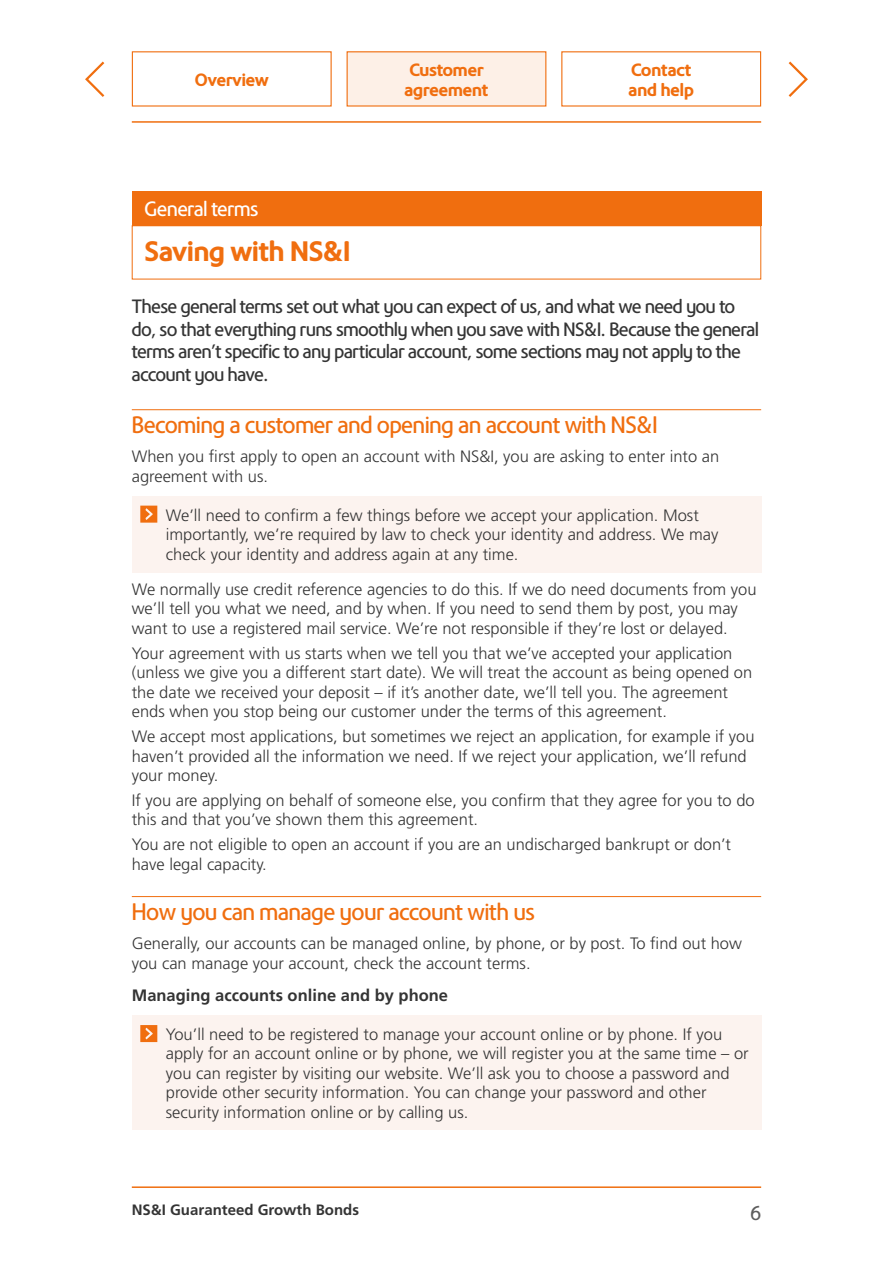
<style>
.page{position:relative;width:893px;height:1263px;background:#fff}
.page>*{position:absolute;margin:0;border:0;box-sizing:border-box;transform-origin:0 0}
.t1{font:700 28.5px "NS&I Face";color:#f06e0f}
.Ts_and_Cs_A_HEADINGS{font:24px "NS&I Face";color:#f06e0f}
.CHAPTER_B__HEADINGS{font:21px "NS&I Face";color:#fff}
.t2{font:21px "NS&I Face";color:#5d5d5d}
.INTRODUCTION{font:19.5px/22.5px "NS&I Face";letter-spacing:-.005em;color:#343434}
.t3{font:700 18px/19.5px "NS&I Face";color:#f06e0f}
.TEXT{font:300 16.5px/19.5px "Frutiger";color:#343434}
.HIGHLIGHT{font:300 16.5px/19.5px "Frutiger";color:#343434}
.Ts_and_Cs_B_HEADINGS{font:700 16.5px "Frutiger";color:#343434}
.t4{font:700 15px "Frutiger";color:#343434}
.s1{color:#fff}
</style>
<div class="page">
<hr style="left:132px;top:121px;width:629px;height:2px;background:#f06e0f">
<svg style="left:85px;top:61px;width:20px;height:36px"></svg>
<svg style="left:788px;top:61px;width:20px;height:36px"></svg>
<div style="left:347px;top:52px;width:199px;height:54px;background:#fdf0e7"></div>
<div style="left:347px;top:51px;width:199px;height:56px;border:1px solid #f06e0f"></div>
<div style="left:132px;top:225px;width:629px;height:54px;background:#fff;border:1px solid #f06e0f"></div>
<div style="left:132px;top:191px;width:629px;height:34px;background:#f06e0f"></div>
<div style="left:132px;top:496px;width:629px;height:76px;background:#fcf3ef"></div>
<svg style="left:140px;top:506px;width:17px;height:17px"></svg>
<div style="left:132px;top:1015px;width:629px;height:115px;background:#fcf3ef"></div>
<svg style="left:140px;top:1025px;width:17px;height:17px"></svg>
<hr style="left:132px;top:1186px;width:629px;height:2px;background:#f06e0f">
<hr style="left:132px;top:409px;width:629px;height:1px;background:#f06e0f">
<hr style="left:132px;top:896px;width:629px;height:1px;background:#f06e0f">
<p class="t3" style="left:195px;top:71px;width:75px">Overview</p>
<p class="t3" style="left:629px;top:62px;width:67px">Contact and help</p>
<p class="t3" style="left:404px;top:62px;width:85px">Customer agreement</p>
<h2 class="CHAPTER_B__HEADINGS" style="left:145px;top:200px;width:115px">General terms</h2>
<h1 class="t1" style="left:145px;top:240px;width:207px">Saving with NS&amp;I</h1>
<p class="INTRODUCTION" style="left:132px;top:297px;width:628px">These general terms set out what you can expect of us, and what we need you to do, so that everything runs smoothly when you save with NS&amp;I. Because the general terms aren’t specific to any particular account, some sections may not apply to the account you have.</p>
<h2 class="Ts_and_Cs_A_HEADINGS" style="left:132px;top:415px;width:533px">Becoming a customer and opening an account with NS&amp;I<span class="s1">.</span></h2>
<p class="TEXT" style="left:132px;top:447px;width:589px">When you first apply to open an account with NS&amp;I, you are asking to enter into an agreement with us.</p>
<p class="HIGHLIGHT" style="left:166px;top:505px;width:554px">We’ll need to confirm a few things before we accept your application. Most importantly, we’re required by law to check your identity and address. We may check your identity and address again at any time.</p>
<p class="TEXT" style="left:132px;top:580px;width:626px">We normally use credit reference agencies to do this. If we do need documents from you we’ll tell you what we need, and by when. If you need to send them by post, you may want to use a registered mail service. We’re not responsible if they’re lost or delayed.</p>
<p class="TEXT" style="left:132px;top:644px;width:622px">Your agreement with us starts when we tell you that we’ve accepted your application (unless we give you a different start date). We will treat the account as being opened on the date we received your deposit – if it’s another date, we’ll tell you. The agreement ends when you stop being our customer under the terms of this agreement.</p>
<p class="TEXT" style="left:132px;top:727px;width:624px">We accept most applications, but sometimes we reject an application, for example if you haven’t provided all the information we need. If we reject your application, we’ll refund your money.</p>
<p class="TEXT" style="left:132px;top:791px;width:624px">If you are applying on behalf of someone else, you confirm that they agree for you to do this and that you’ve shown them this agreement.</p>
<p class="TEXT" style="left:132px;top:835px;width:601px">You are not eligible to open an account if you are an undischarged bankrupt or don’t have legal capacity.</p>
<h2 class="Ts_and_Cs_A_HEADINGS" style="left:132px;top:902px;width:411px">How you can manage your account with us<span class="s1">.</span></h2>
<p class="TEXT" style="left:132px;top:934px;width:612px">Generally, our accounts can be managed online, by phone, or by post. To find out how you can manage your account, check the account terms.</p>
<h3 class="Ts_and_Cs_B_HEADINGS" style="left:132px;top:985px;width:322px">Managing accounts online and by phone<span class="s1">.</span></h3>
<p class="HIGHLIGHT" style="left:166px;top:1024px;width:584px">You’ll need to be registered to manage your account online or by phone. If you apply for an account online or by phone, we will register you at the same time – or you can register by visiting our website. We’ll ask you to choose a password and provide other security information. You can change your password and other security information online or by calling us.</p>
<p class="t4" style="left:132px;top:1201px;width:229px">NS&amp;I Guaranteed Growth Bonds</p>
<p class="t2" style="left:750px;top:1204px;width:12px">6</p>
</div>
